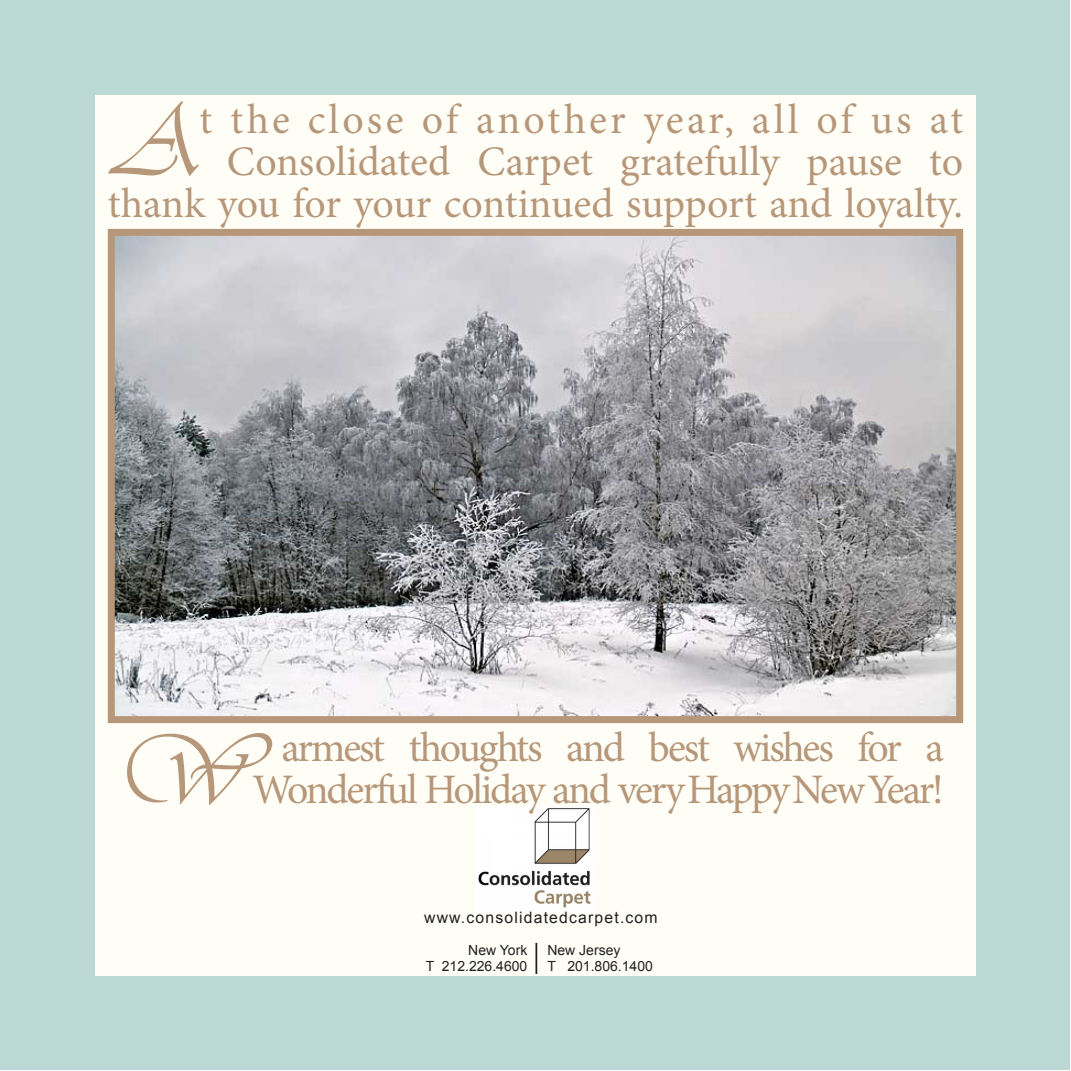
<style>
.page{position:relative;width:1071px;height:1071px;background:#fff}
.page>*{position:absolute;margin:0;border:0;box-sizing:border-box;transform-origin:0 0}
.t1{font:102.55px "Vivaldii";color:#b7977a}
.t2{font:42px/42px "Minion Pro";letter-spacing:-.01em;color:#b7977a;text-align:right}
.t3{font:42px/42px "Minion Pro";letter-spacing:-.055em;color:#b7977a;text-align:right}
.t4{font:42px "Minion Pro";letter-spacing:.07em;color:#b7977a}
.t5{font:15.75px "Arial";letter-spacing:.075em;color:#231f20}
.t6{font:14px "Arial";color:#231f20}
</style>
<div class="page">
<div style="left:1px;top:1px;width:1069px;height:1069px;background:#bbd8d4"></div>
<div style="left:95px;top:95px;width:881px;height:881px;background:#fffef6"></div>
<img style="left:116px;top:237px;width:839px;height:478px">
<div style="left:108px;top:229px;width:855px;height:494px;border:7px solid #b7977a"></div>
<img style="left:478px;top:808px;width:113px;height:100px">
<hr style="left:536px;top:943px;width:1px;height:31px;background:#231f20">
<p class="t1" style="left:115px;top:83px;width:86px">A</p>
<p class="t4" style="left:200px;top:92px;width:765px">t the close of another year, all of us at</p>
<p class="t2" style="left:108px;top:141px;width:857px">Consolidated Carpet gratefully pause to<br>thank you for your continued support and loyalty.</p>
<p class="t3" style="left:252px;top:727px;width:693px">armest thoughts and best wishes for a<br>Wonderful Holiday and very Happy New Year!</p>
<p class="t1" style="left:116px;top:710px;width:143px">W</p>
<p class="t5" style="left:424px;top:907px;width:235px">www.consolidatedcarpet.com</p>
<p class="t6" style="left:468px;top:941px;width:61px">New York</p>
<p class="t6" style="left:426px;top:957px;width:103px">T 212.226.4600</p>
<p class="t6" style="left:547px;top:941px;width:75px">New Jersey</p>
<p class="t6" style="left:547px;top:957px;width:107px">T 201.806.1400</p>
</div>
